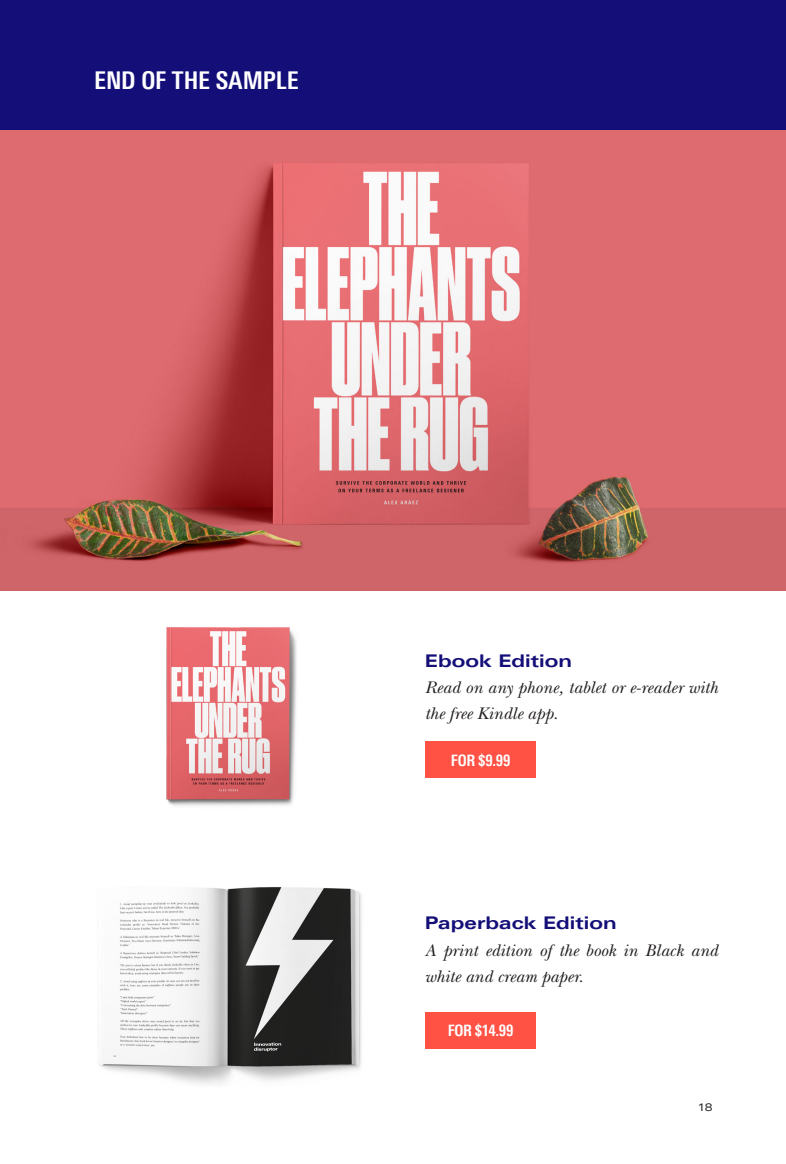
<style>
.page{position:relative;width:786px;height:1164px;background:#fff}
.page>*{position:absolute;margin:0;border:0;box-sizing:border-box;transform-origin:0 0}
.BODY{font:700 condensed 24.5px "Univers Next Pro";letter-spacing:-.005em;color:#fff}
.BODY-2{font:italic 17.5px/26.2px "New Baskerville Std";letter-spacing:.005em;color:#231f20}
.BODY-3{font:700 expanded 17.5px "Univers Next Pro";letter-spacing:.005em;color:#140f78}
.BODY-4{font:700 condensed 15.75px "Univers Next Pro";letter-spacing:-.01em;color:#fff}
.t1{font:expanded 10.5px "Univers Next Pro";color:#231f20}
</style>
<div class="page">
<img style="left:0;top:129px;width:786px;height:461px">
<div style="left:0;top:0;width:786px;height:129px;background:#140f78"></div>
<img style="left:166px;top:627px;width:131px;height:179px">
<img style="left:99px;top:887px;width:263px;height:197px">
<div style="left:426px;top:741px;width:110px;height:37px;background:#ff5245"></div>
<div style="left:426px;top:1011px;width:110px;height:37px;background:#ff5245"></div>
<p class="BODY" style="left:94px;top:66px;width:206px">END OF THE SAMPLE</p>
<p class="BODY-3" style="left:425px;top:650px;width:149px">Ebook Edition</p>
<p class="BODY-2" style="left:425px;top:674px;width:295px">Read on any phone, tablet or e-reader with the free Kindle app.</p>
<p class="BODY-4" style="left:451px;top:751px;width:61px">FOR $9.99</p>
<p class="BODY-3" style="left:425px;top:913px;width:194px">Paperback Edition</p>
<p class="BODY-2" style="left:425px;top:937px;width:295px">A print edition of the book in Black and white and cream paper.</p>
<p class="BODY-4" style="left:448px;top:1021px;width:67px">FOR $14.99</p>
<p class="t1" style="left:697px;top:1101px;width:17px">18</p>
</div>
